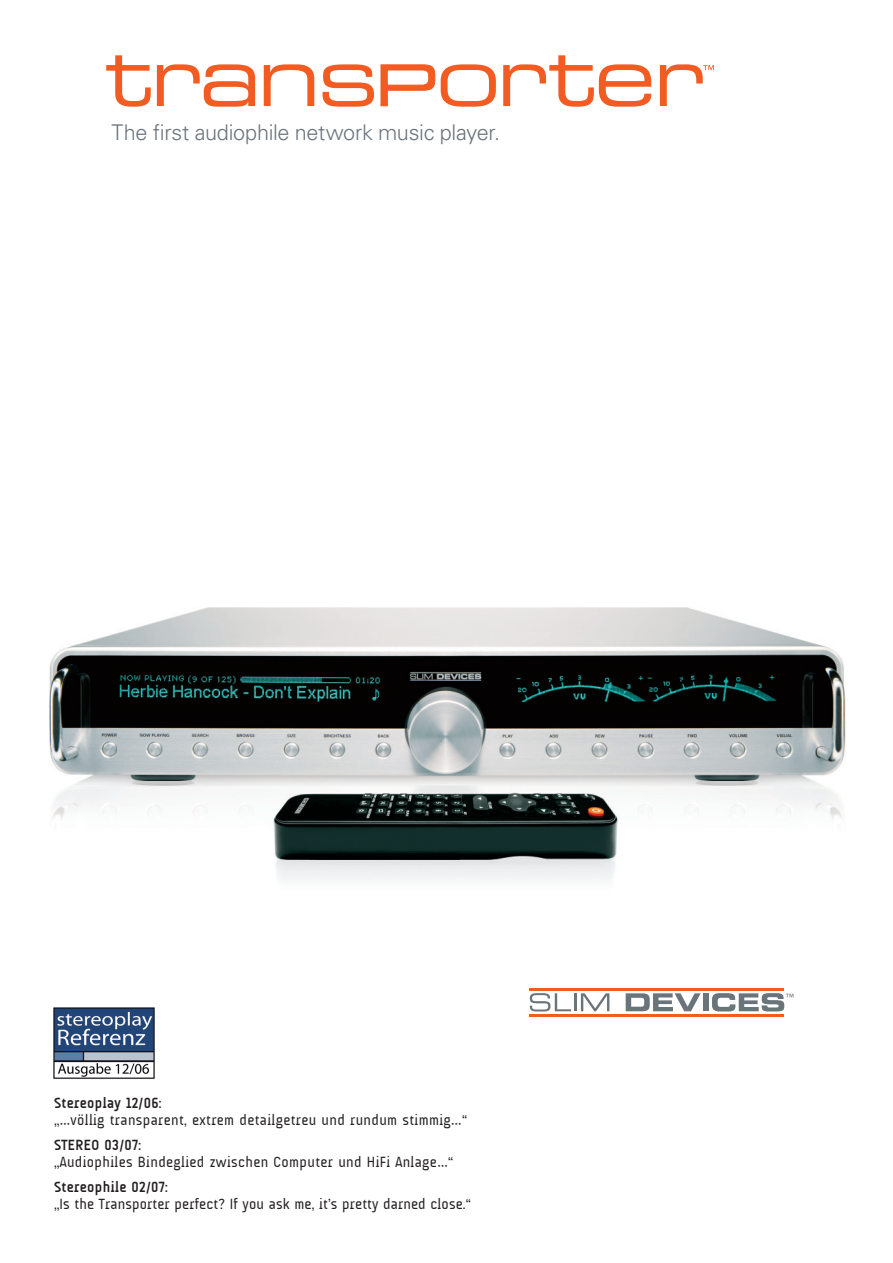
<style>
.page{position:relative;width:893px;height:1263px;background:#fff}
.page>*{position:absolute;margin:0;border:0;box-sizing:border-box;transform-origin:0 0}
.t1{font:300 21.6px "Univers";letter-spacing:-.015em;color:#6a747b}
.t2{font:15px "A Udimat";letter-spacing:.025em;color:#231f20}
.t3{font:700 15px "A Udimat";letter-spacing:.025em;color:#231f20}
.t4{font:8.7px "Univers";color:#6a747b}
</style>
<div class="page">
<img style="left:49px;top:607px;width:797px;height:273px">
<hr style="left:530px;top:988px;width:254px;height:2px;background:#f25b21">
<hr style="left:530px;top:1014px;width:254px;height:2px;background:#f25b21">
<svg style="left:530px;top:993px;width:79px;height:18px"></svg>
<svg style="left:626px;top:993px;width:75px;height:18px"></svg>
<div style="left:703px;top:993px;width:5px;height:18px;background:#6a747b"></div>
<svg style="left:712px;top:993px;width:72px;height:18px"></svg>
<svg style="left:106px;top:55px;width:45px;height:52px"></svg>
<svg style="left:157px;top:64px;width:98px;height:43px"></svg>
<svg style="left:264px;top:64px;width:50px;height:42px"></svg>
<svg style="left:323px;top:64px;width:51px;height:43px"></svg>
<svg style="left:441px;top:64px;width:55px;height:43px"></svg>
<svg style="left:503px;top:55px;width:148px;height:52px"></svg>
<svg style="left:660px;top:64px;width:54px;height:42px"></svg>
<svg style="left:380px;top:64px;width:55px;height:42px"></svg>
<img style="left:53px;top:1007px;width:102px;height:72px">
<h1 class="t1" style="left:112px;top:120px;width:390px">The first audiophile network music player.</h1>
<p class="t3" style="left:54px;top:1094px;width:109px">Stereoplay 12/06:</p>
<p class="t2" style="left:54px;top:1111px;width:415px">„…völlig transparent, extrem detailgetreu und rundum stimmig…“</p>
<p class="t3" style="left:54px;top:1136px;width:88px">STEREO 03/07:</p>
<p class="t2" style="left:54px;top:1153px;width:401px">„Audiophiles Bindeglied zwischen Computer und HiFi Anlage…“</p>
<p class="t3" style="left:54px;top:1178px;width:115px">Stereophile 02/07:</p>
<p class="t2" style="left:54px;top:1195px;width:418px">„Is the Transporter perfect? If you ask me, it’s pretty darned close.“</p>
<p class="t4" style="left:785px;top:991px;width:10px">™</p>
</div>
